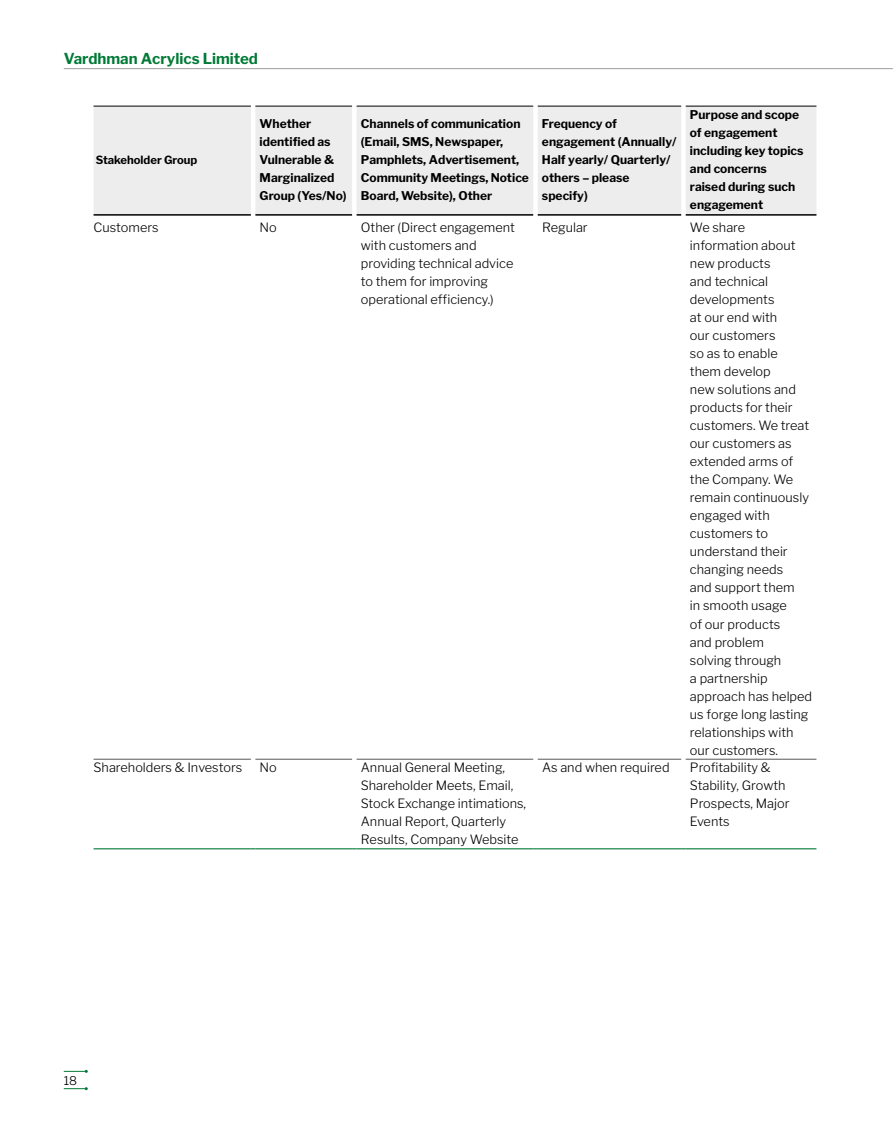
<style>
.page{position:relative;width:893px;height:1132px;background:#fff}
.page>*{position:absolute;margin:0;border:0;box-sizing:border-box;transform-origin:0 0}
.t1{font:700 15px "Libre Franklin";color:#007a36}
.t2{font:300 12.75px/18px "Libre Franklin";color:#000}
.t3{font:700 12px/18px "Libre Franklin";color:#000}
.t4{font:300 12px "Libre Franklin";color:#000}
.t5{font:700 11.25px "Libre Franklin";color:#000}
</style>
<div class="page">
<div style="left:94px;top:106px;width:722px;height:109px;background:#ededed"></div>
<hr style="left:538px;top:106px;width:143px;height:1px;background:#000">
<hr style="left:538px;top:214px;width:143px;height:1px;background:#000">
<hr style="left:255px;top:106px;width:97px;height:1px;background:#000">
<hr style="left:255px;top:214px;width:97px;height:1px;background:#000">
<hr style="left:94px;top:758px;width:157px;height:1px;background:#575756">
<hr style="left:357px;top:106px;width:176px;height:1px;background:#000">
<hr style="left:357px;top:214px;width:176px;height:1px;background:#000">
<hr style="left:686px;top:106px;width:130px;height:1px;background:#000">
<hr style="left:686px;top:214px;width:130px;height:1px;background:#000">
<hr style="left:94px;top:848px;width:157px;height:1px;background:#007a36">
<hr style="left:255px;top:848px;width:97px;height:1px;background:#007a36">
<hr style="left:357px;top:848px;width:176px;height:1px;background:#007a36">
<hr style="left:538px;top:848px;width:143px;height:1px;background:#007a36">
<hr style="left:686px;top:848px;width:130px;height:1px;background:#007a36">
<hr style="left:255px;top:758px;width:97px;height:1px;background:#575756">
<hr style="left:357px;top:758px;width:176px;height:1px;background:#575756">
<hr style="left:538px;top:758px;width:143px;height:1px;background:#575756">
<hr style="left:686px;top:758px;width:130px;height:1px;background:#575756">
<hr style="left:94px;top:106px;width:157px;height:1px;background:#000">
<hr style="left:94px;top:214px;width:157px;height:1px;background:#000">
<hr style="left:64px;top:68px;width:829px;height:1px;background:#9d9d9c">
<svg style="left:64px;top:1087px;width:24px;height:2px"></svg>
<svg style="left:64px;top:1069px;width:24px;height:3px"></svg>
<p class="t1" style="left:64px;top:49px;width:196px">Vardhman Acrylics Limited</p>
<p class="t5" style="left:96px;top:153px;width:103px">Stakeholder Group</p>
<p class="t3" style="left:260px;top:115px;width:89px">Whether identified as<br>Vulnerable &amp;<br>Marginalized<br>Group (Yes/No)</p>
<p class="t3" style="left:361px;top:115px;width:170px">Channels of communication (Email, SMS, Newspaper,<br>Pamphlets, Advertisement,<br>Community Meetings, Notice<br>Board, Website), Other</p>
<p class="t3" style="left:542px;top:115px;width:136px">Frequency of engagement (Annually/<br>Half yearly/ Quarterly/ others – please specify)</p>
<p class="t3" style="left:690px;top:106px;width:115px">Purpose and scope of engagement including key topics and concerns raised during such engagement</p>
<p class="t2" style="left:94px;top:218px;width:67px">Customers</p>
<p class="t2" style="left:260px;top:218px;width:19px">No</p>
<p class="t2" style="left:361px;top:218px;width:156px">Other (Direct engagement with customers and providing technical advice to them for improving operational efficiency.)</p>
<p class="t2" style="left:542px;top:218px;width:47px">Regular</p>
<p class="t2" style="left:690px;top:218px;width:124px">We share information about new products<br>and technical developments<br>at our end with<br>our customers<br>so as to enable<br>them develop<br>new solutions and products for their customers. We treat our customers as extended arms of the Company. We remain continuously engaged with customers to understand their changing needs<br>and support them<br>in smooth usage<br>of our products<br>and problem<br>solving through<br>a partnership approach has helped us forge long lasting relationships with our customers.</p>
<p class="t2" style="left:94px;top:758px;width:150px">Shareholders &amp; Investors</p>
<p class="t2" style="left:260px;top:758px;width:19px">No</p>
<p class="t2" style="left:361px;top:758px;width:167px">Annual General Meeting,<br>Shareholder Meets, Email,<br>Stock Exchange intimations,<br>Annual Report, Quarterly<br>Results, Company Website</p>
<p class="t2" style="left:542px;top:758px;width:129px">As and when required</p>
<p class="t2" style="left:690px;top:758px;width:101px">Profitability &amp;<br>Stability, Growth<br>Prospects, Major<br>Events</p>
<p class="t4" style="left:64px;top:1072px;width:15px">18</p>
</div>
